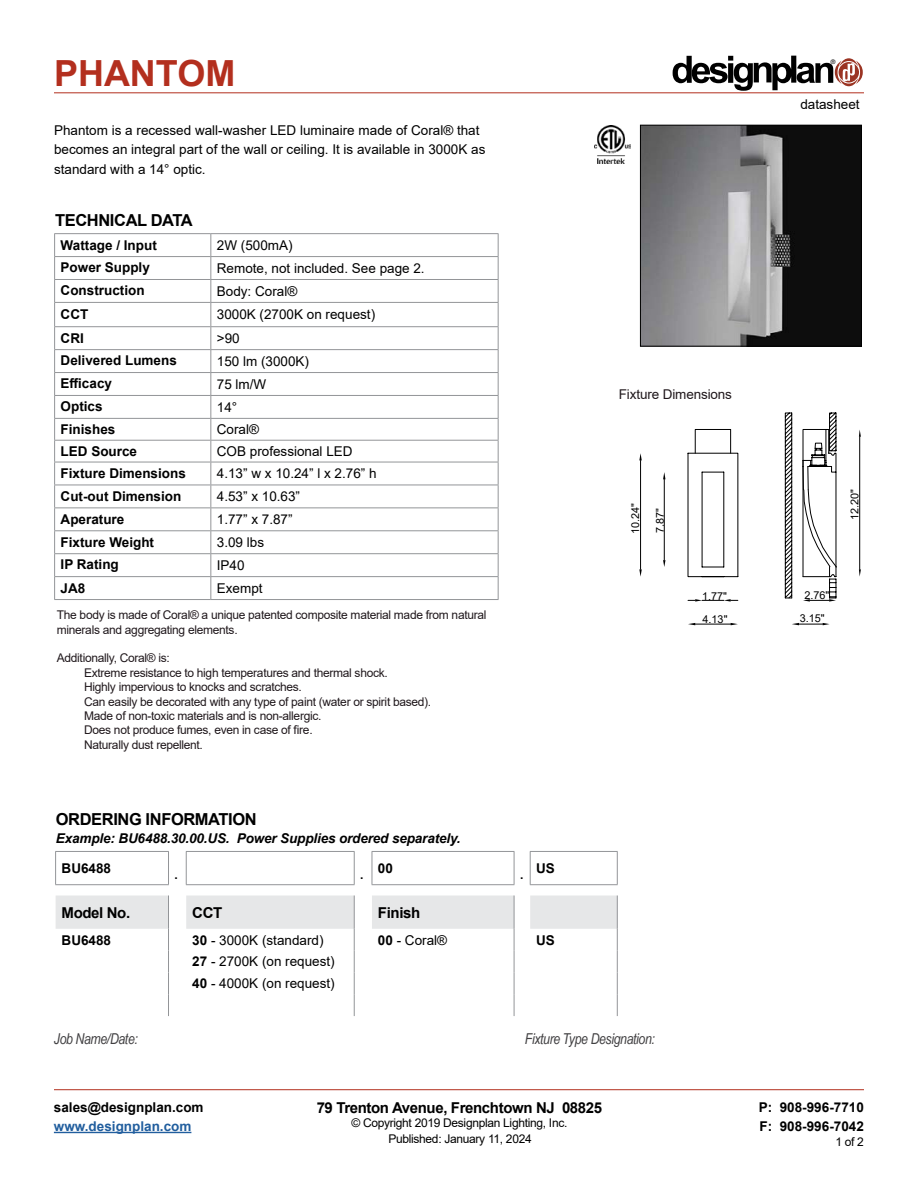
<style>
.page{position:relative;width:918px;height:1188px;background:#fff}
.page>*{position:absolute;margin:0;border:0;box-sizing:border-box;transform-origin:0 0}
.t1{font:700 36px "Arial";color:#b32f1e}
.t2{font:700 16.5px "Arial";letter-spacing:-.025em;color:#000}
.t3{font:700 15px "Arial";letter-spacing:-.025em;color:#000}
.t4{font:italic 15px "Arial Narrow";letter-spacing:-.025em;color:#414042}
.t5{font:13.5px/19.5px "Arial";color:#000}
.t6{font:700 13.5px/19.5px "Arial";color:#000}
.t7{font:italic 700 13.5px "Arial";letter-spacing:-.01em;color:#000}
.t8{font:700 13.5px "Arial";color:#215e9e}
.t9{font:13.5px "Arial";letter-spacing:-.01em;color:#20181c}
.t10{font:12px/14.4px "Arial";letter-spacing:-.025em;color:#20181c}
.t11{font:12px "Arial";letter-spacing:-.025em;color:#000}
.t12{font:700 12px "Arial";color:#000}
.t13{font:10.8px/23.2px "Arial";color:#000}
.t14{font:6.3px "Helvetica";color:#000}
.s1{font-weight:700}
</style>
<div class="page">
<hr style="left:54px;top:93px;width:810px;height:1px;background:#b32f1e">
<hr style="left:54px;top:1089px;width:810px;height:1px;background:#b32f1e">
<hr style="left:54px;top:1132px;width:137px;height:1px;background:#215e9e">
<svg style="left:673px;top:56px;width:190px;height:35px"></svg>
<hr style="left:54px;top:279px;width:157px;height:1px;background:#939598">
<hr style="left:54px;top:326px;width:157px;height:1px;background:#939598">
<hr style="left:211px;top:279px;width:288px;height:1px;background:#939598">
<hr style="left:211px;top:326px;width:288px;height:1px;background:#939598">
<svg style="left:210px;top:234px;width:1px;height:365px"></svg>
<hr style="left:54px;top:302px;width:157px;height:1px;background:#939598">
<hr style="left:211px;top:302px;width:288px;height:1px;background:#939598">
<hr style="left:54px;top:349px;width:157px;height:1px;background:#939598">
<hr style="left:211px;top:349px;width:288px;height:1px;background:#939598">
<hr style="left:54px;top:372px;width:157px;height:1px;background:#939598">
<hr style="left:211px;top:372px;width:288px;height:1px;background:#939598">
<hr style="left:54px;top:395px;width:157px;height:1px;background:#939598">
<hr style="left:211px;top:395px;width:288px;height:1px;background:#939598">
<hr style="left:54px;top:418px;width:157px;height:1px;background:#939598">
<hr style="left:211px;top:418px;width:288px;height:1px;background:#939598">
<hr style="left:54px;top:440px;width:157px;height:1px;background:#939598">
<hr style="left:211px;top:440px;width:288px;height:1px;background:#939598">
<hr style="left:54px;top:462px;width:157px;height:1px;background:#939598">
<hr style="left:211px;top:462px;width:288px;height:1px;background:#939598">
<hr style="left:54px;top:485px;width:157px;height:1px;background:#939598">
<hr style="left:211px;top:485px;width:288px;height:1px;background:#939598">
<hr style="left:54px;top:507px;width:157px;height:1px;background:#939598">
<hr style="left:211px;top:507px;width:288px;height:1px;background:#939598">
<hr style="left:54px;top:530px;width:157px;height:1px;background:#939598">
<hr style="left:211px;top:530px;width:288px;height:1px;background:#939598">
<hr style="left:54px;top:553px;width:157px;height:1px;background:#939598">
<hr style="left:211px;top:553px;width:288px;height:1px;background:#939598">
<hr style="left:54px;top:576px;width:157px;height:1px;background:#939598">
<hr style="left:211px;top:576px;width:288px;height:1px;background:#939598">
<hr style="left:54px;top:599px;width:157px;height:1px;background:#939598">
<hr style="left:211px;top:599px;width:288px;height:1px;background:#939598">
<hr style="left:54px;top:233px;width:157px;height:1px;background:#939598">
<svg style="left:54px;top:234px;width:1px;height:365px"></svg>
<hr style="left:211px;top:233px;width:288px;height:1px;background:#939598">
<svg style="left:498px;top:234px;width:1px;height:365px"></svg>
<hr style="left:54px;top:256px;width:157px;height:1px;background:#939598">
<hr style="left:211px;top:256px;width:288px;height:1px;background:#939598">
<img style="left:642px;top:127px;width:218px;height:217px">
<div style="left:640px;top:125px;width:222px;height:221px;border:1px solid #000"></div>
<img style="left:594px;top:125px;width:37px;height:39px">
<hr style="left:55px;top:851px;width:114px;height:1px;background:#939598">
<hr style="left:55px;top:852px;width:1px;height:32px;background:#939598">
<hr style="left:55px;top:884px;width:114px;height:1px;background:#939598">
<hr style="left:168px;top:852px;width:1px;height:32px;background:#939598">
<hr style="left:530px;top:851px;width:88px;height:1px;background:#939598">
<hr style="left:617px;top:852px;width:1px;height:32px;background:#939598">
<hr style="left:530px;top:884px;width:88px;height:1px;background:#939598">
<hr style="left:530px;top:852px;width:1px;height:32px;background:#939598">
<svg style="left:56px;top:896px;width:562px;height:120px"></svg>
<hr style="left:186px;top:851px;width:169px;height:1px;background:#939598">
<hr style="left:186px;top:852px;width:1px;height:32px;background:#939598">
<hr style="left:354px;top:852px;width:1px;height:32px;background:#939598">
<hr style="left:186px;top:884px;width:169px;height:1px;background:#939598">
<hr style="left:372px;top:851px;width:142px;height:1px;background:#939598">
<hr style="left:372px;top:852px;width:1px;height:32px;background:#939598">
<hr style="left:514px;top:852px;width:1px;height:32px;background:#939598">
<hr style="left:372px;top:884px;width:142px;height:1px;background:#939598">
<hr style="left:664px;top:479px;width:1px;height:81px;background:#000">
<svg style="left:663px;top:472px;width:2px;height:7px"></svg>
<svg style="left:663px;top:560px;width:2px;height:7px"></svg>
<hr style="left:640px;top:460px;width:1px;height:109px;background:#000">
<svg style="left:639px;top:569px;width:3px;height:8px"></svg>
<svg style="left:639px;top:453px;width:3px;height:7px"></svg>
<svg style="left:687px;top:412px;width:150px;height:213px"></svg>
<hr style="left:859px;top:437px;width:1px;height:132px;background:#000">
<svg style="left:859px;top:569px;width:2px;height:8px"></svg>
<svg style="left:859px;top:430px;width:2px;height:7px"></svg>
<h1 class="t1" style="left:54px;top:48px;width:183px">PHANTOM</h1>
<p class="t14" style="left:831px;top:58px;width:6px">®</p>
<p class="t5" style="left:54px;top:120px;width:433px">Phantom is a recessed wall-washer LED luminaire made of Coral® that becomes an integral part of the wall or ceiling. It is available in 3000K as standard with a 14° optic.</p>
<p class="t2" style="left:55px;top:208px;width:139px">TECHNICAL DATA</p>
<p class="t6" style="left:61px;top:236px;width:98px">Wattage / Input</p>
<p class="t5" style="left:217px;top:235px;width:77px">2W (500mA)</p>
<p class="t6" style="left:61px;top:258px;width:91px">Power Supply</p>
<p class="t5" style="left:217px;top:258px;width:209px">Remote, not included. See page 2.</p>
<p class="t6" style="left:61px;top:281px;width:85px">Construction</p>
<p class="t5" style="left:217px;top:281px;width:82px">Body: Coral®</p>
<p class="t6" style="left:61px;top:305px;width:29px">CCT</p>
<p class="t5" style="left:217px;top:305px;width:160px">3000K (2700K on request)</p>
<p class="t6" style="left:61px;top:328px;width:25px">CRI</p>
<p class="t5" style="left:217px;top:328px;width:24px">&gt;90</p>
<p class="t6" style="left:61px;top:351px;width:118px">Delivered Lumens</p>
<p class="t5" style="left:217px;top:351px;width:94px">150 lm (3000K)</p>
<p class="t6" style="left:61px;top:374px;width:53px">Efficacy</p>
<p class="t5" style="left:217px;top:374px;width:51px">75 lm/W</p>
<p class="t6" style="left:61px;top:397px;width:44px">Optics</p>
<p class="t5" style="left:217px;top:397px;width:22px">14°</p>
<p class="t6" style="left:61px;top:420px;width:56px">Finishes</p>
<p class="t5" style="left:217px;top:420px;width:44px">Coral®</p>
<p class="t6" style="left:61px;top:442px;width:78px">LED Source</p>
<p class="t5" style="left:217px;top:441px;width:137px">COB professional LED</p>
<p class="t6" style="left:61px;top:463px;width:127px">Fixture Dimensions</p>
<p class="t5" style="left:217px;top:464px;width:161px">4.13” w x 10.24” l x 2.76” h</p>
<p class="t6" style="left:61px;top:486px;width:122px">Cut-out Dimension</p>
<p class="t5" style="left:217px;top:487px;width:85px">4.53” x 10.63”</p>
<p class="t6" style="left:61px;top:509px;width:65px">Aperature</p>
<p class="t5" style="left:217px;top:510px;width:77px">1.77” x 7.87”</p>
<p class="t6" style="left:61px;top:532px;width:95px">Fixture Weight</p>
<p class="t5" style="left:217px;top:533px;width:49px">3.09 lbs</p>
<p class="t6" style="left:61px;top:555px;width:60px">IP Rating</p>
<p class="t5" style="left:217px;top:555px;width:29px">IP40</p>
<p class="t6" style="left:61px;top:579px;width:26px">JA8</p>
<p class="t5" style="left:217px;top:578px;width:47px">Exempt</p>
<p class="t10" style="left:57px;top:608px;width:431px">The body is made of Coral® a unique patented composite material made from natural minerals and aggregating elements.</p>
<p class="t10" style="left:84px;top:651px;width:349px;text-indent:-27px">Additionally, Coral® is:<br>Extreme resistance to high temperatures and thermal shock.<br>Highly impervious to knocks and scratches.<br>Can easily be decorated with any type of paint (water or spirit based).<br>Made of non-toxic materials and is non-allergic.<br>Does not produce fumes, even in case of fire.<br>Naturally dust repellent.</p>
<p class="t2" style="left:56px;top:807px;width:202px">ORDERING INFORMATION</p>
<p class="t7" style="left:56px;top:829px;width:406px">Example: BU6488.30.00.US. Power Supplies ordered separately.</p>
<p class="t6" style="left:62px;top:859px;width:51px">BU6488</p>
<p class="t12" style="left:175px;top:866px;width:5px">.</p>
<p class="t6" style="left:360px;top:859px;width:34px"><sub>.</sub> 00</p>
<p class="t6" style="left:520px;top:859px;width:36px"><sub>.</sub> US</p>
<p class="t3" style="left:62px;top:902px;width:70px">Model No.</p>
<p class="t3" style="left:192px;top:902px;width:32px">CCT</p>
<p class="t3" style="left:378px;top:902px;width:44px">Finish</p>
<p class="t6" style="left:62px;top:930px;width:51px">BU6488</p>
<p class="t5" style="left:192px;top:930px;width:133px"><span class="s1">30</span> - 3000K (standard)</p>
<p class="t5" style="left:378px;top:930px;width:71px"><span class="s1">00</span> - Coral®</p>
<p class="t6" style="left:536px;top:930px;width:20px">US</p>
<p class="t5" style="left:192px;top:951px;width:144px;line-height:21.9px"><span class="s1">27</span> - 2700K (on request)<br><span class="s1">40</span> - 4000K (on request)</p>
<p class="t5" style="left:800px;top:95px;width:61px">datasheet</p>
<p class="t9" style="left:619px;top:385px;width:115px">Fixture Dimensions</p>
<p class="t13" style="left:624px;top:534px;width:33px;rotate:-90deg">10.24"</p>
<p class="t13" style="left:648px;top:533px;width:26px;rotate:-90deg">7.87"</p>
<p class="t13" style="left:843px;top:520px;width:33px;rotate:-90deg">12.20"</p>
<p class="t13" style="left:702px;top:584px;width:27px">1.77"<br>4.13"</p>
<p class="t13" style="left:804px;top:583px;width:26px">2.76"</p>
<p class="t13" style="left:800px;top:607px;width:26px">3.15"</p>
<p class="t4" style="left:54px;top:1028px;width:85px">Job Name/Date:</p>
<p class="t4" style="left:525px;top:1029px;width:132px">Fixture Type Designation:</p>
<p class="t6" style="left:54px;top:1097px;width:151px">sales@designplan.com</p>
<p class="t8" style="left:54px;top:1117px;width:139px">www.designplan.com</p>
<p class="t3" style="left:317px;top:1097px;width:287px">79 Trenton Avenue, Frenchtown NJ 08825</p>
<p class="t11" style="left:351px;top:1115px;width:217px">© Copyright 2019 Designplan Lighting, Inc.</p>
<p class="t6" style="left:759px;top:1097px;width:107px">P: 908-996-7710<br>F: 908-996-7042</p>
<p class="t11" style="left:388px;top:1130px;width:145px">Published: January 11, 2024</p>
<p class="t11" style="left:835px;top:1133px;width:30px">1 of 2</p>
</div>
